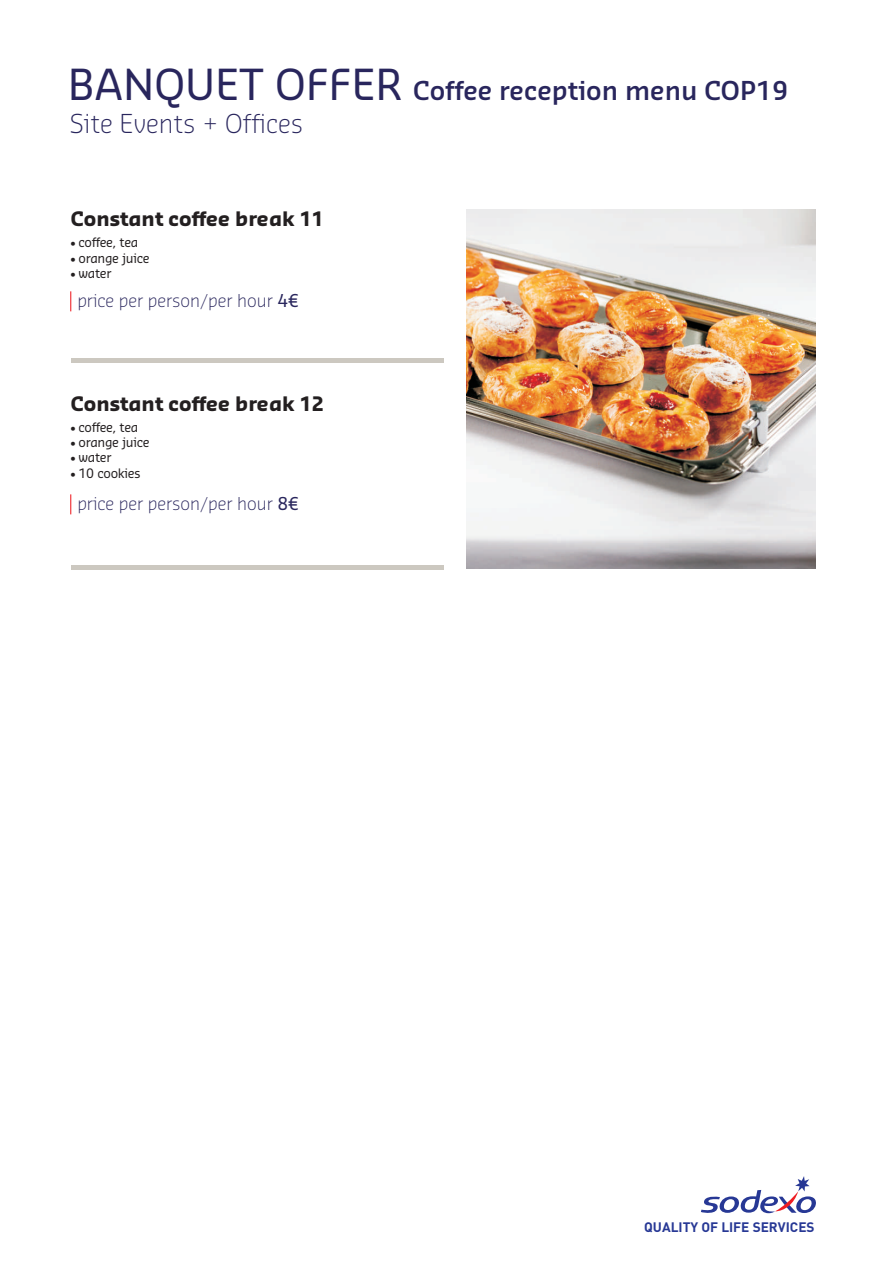
<style>
.page{position:relative;width:893px;height:1263px;background:#fff}
.page>*{position:absolute;margin:0;border:0;box-sizing:border-box;transform-origin:0 0}
.t1{font:25.5px/33.2px "Sansa Pro";color:#29265d}
.t2{font:700 19.5px "Sansa Pro";color:#231f20}
.t3{font:300 17.25px "Sansa Pro";color:#29265d}
.t4{font:700 13.65px "DIN Pro";color:#273895}
.t5{font:12.75px "Sansa Pro";letter-spacing:-.025em;color:#231f20}
.s1{font-size:41.7px}
.s2{font-weight:300}
.s3{font-size:10.5px}
.s4{font-weight:400}
</style>
<div class="page">
<svg style="left:701px;top:1176px;width:115px;height:38px"></svg>
<hr style="left:71px;top:359px;width:373px;height:4px;background:#ccc8c0">
<hr style="left:71px;top:565px;width:373px;height:4px;background:#ccc8c0">
<svg style="left:70px;top:291px;width:1px;height:20px"></svg>
<svg style="left:70px;top:494px;width:1px;height:20px"></svg>
<img style="left:467px;top:210px;width:349px;height:358px">
<h1 class="t1" style="left:68px;top:75px;width:722px"><span class="s1">BANQUET OFFER</span> Coffee reception menu COP19<br><span class="s2">Site Events + Offices</span></h1>
<h2 class="t2" style="left:71px;top:211px;width:255px">Constant coffee break 11</h2>
<p class="t5" style="left:71px;top:237px;width:69px"><span class="s3">•</span> coffee, tea</p>
<p class="t5" style="left:71px;top:252px;width:80px"><span class="s3">•</span> orange juice</p>
<p class="t5" style="left:71px;top:268px;width:42px"><span class="s3">•</span> water</p>
<h3 class="t3" style="left:77px;top:293px;width:223px">price per person/per hour <span class="s4">4€</span></h3>
<h2 class="t2" style="left:71px;top:395px;width:255px">Constant coffee break 12</h2>
<p class="t5" style="left:71px;top:421px;width:69px"><span class="s3">•</span> coffee, tea</p>
<p class="t5" style="left:71px;top:437px;width:80px"><span class="s3">•</span> orange juice</p>
<p class="t5" style="left:71px;top:452px;width:42px"><span class="s3">•</span> water</p>
<p class="t5" style="left:71px;top:467px;width:72px"><span class="s3">•</span> 10 cookies</p>
<h3 class="t3" style="left:77px;top:496px;width:223px">price per person/per hour <span class="s4">8€</span></h3>
<p class="t4" style="left:644px;top:1221px;width:172px">QUALITY OF LIFE SERVICES</p>
</div>
